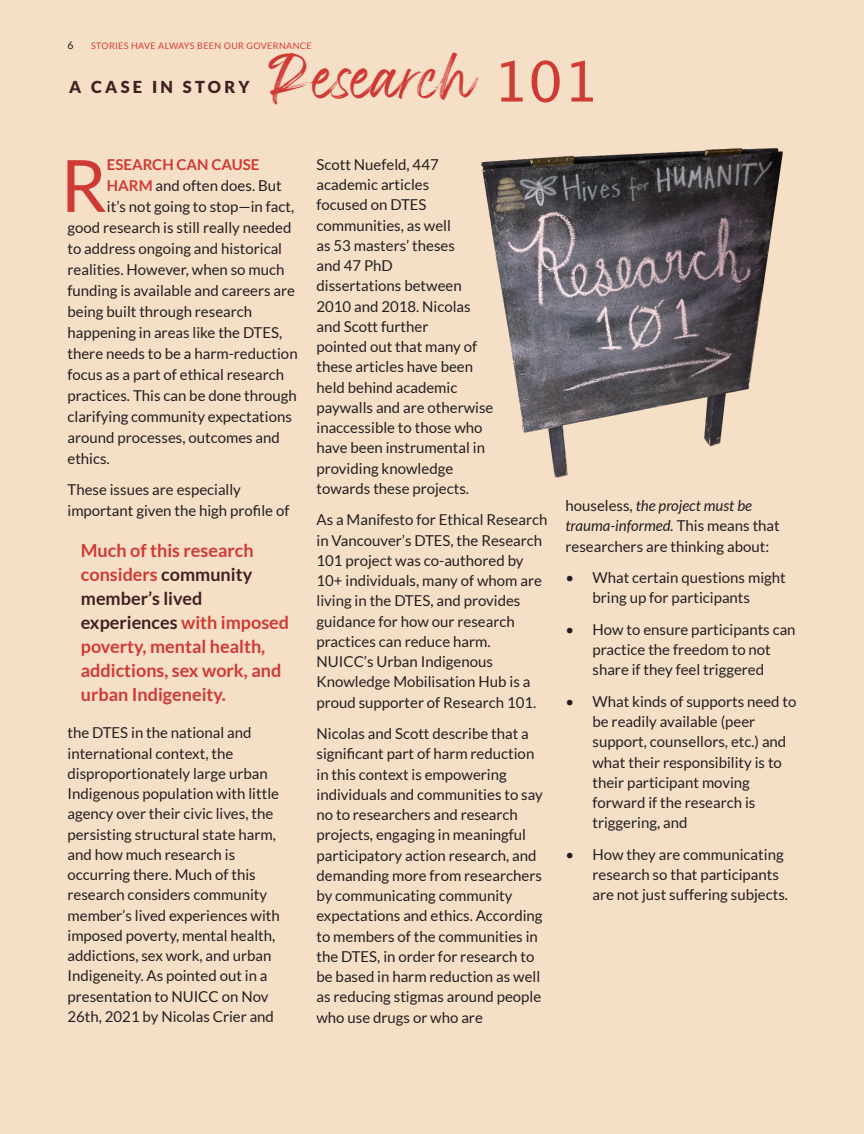
<style>
.page{position:relative;width:864px;height:1134px;background:#f6dfc7}
.page>*{position:absolute;margin:0;border:0;box-sizing:border-box;transform-origin:0 0}
.t1{font:72.15px "Lato";color:#d03a35}
.t2{font:700 18px/24px "Lato";color:#d03a35}
.t3{font:900 16.5px "Lato";letter-spacing:.2em;color:#402020}
.t4{font:15px/20.2px "Lato";color:#231f20}
.t5{font:700 15px "Lato";color:#d03a35}
.t6{font:10.5px "Lato";color:#231f20}
.t7{font:9px "Lato";letter-spacing:.04em;color:#d63b36}
.s1{font-family:"Wonderful Branding Personal Use";font-weight:400;font-size:34.5px;color:#d03a35}
.s2{font-family:"Lucida Grande";font-weight:400;font-size:55.5px;color:#d03a35}
.s3{font-weight:700;color:#d03a35}
.s4{color:#402020}
.s5{font-style:italic}
</style>
<div class="page">
<img style="left:482px;top:149px;width:301px;height:329px">
<p class="t6" style="left:68px;top:40px;width:8px">6</p>
<p class="t7" style="left:91px;top:42px;width:222px">STORIES HAVE ALWAYS BEEN OUR GOVERNANCE</p>
<p class="t3" style="left:69px;top:79px;width:531px">A CASE IN STORY <span class="s1">Research</span> <span class="s2">101</span></p>
<h1 class="t1" style="left:61px;top:154px;width:48px">R</h1>
<p class="t5" style="left:107px;top:158px;width:154px">ESEARCH CAN CAUSE</p>
<p class="t4" style="left:107px;top:176px;width:176px"><span class="s3">HARM</span> and often does. But</p>
<p class="t4" style="left:107px;top:197px;width:189px">it’s not going to stop—in fact,</p>
<p class="t4" style="left:68px;top:218px;width:226px">good research is still really needed</p>
<p class="t4" style="left:68px;top:239px;width:216px">to address ongoing and historical</p>
<p class="t4" style="left:68px;top:260px;width:219px">realities. However, when so much</p>
<p class="t4" style="left:68px;top:281px;width:229px">funding is available and careers are</p>
<p class="t4" style="left:68px;top:302px;width:186px">being built through research</p>
<p class="t4" style="left:68px;top:323px;width:216px">happening in areas like the DTES,</p>
<p class="t4" style="left:68px;top:344px;width:232px">there needs to be a harm-reduction</p>
<p class="t4" style="left:68px;top:365px;width:218px">focus as a part of ethical research</p>
<p class="t4" style="left:68px;top:386px;width:231px">practices. This can be done through</p>
<p class="t4" style="left:68px;top:407px;width:226px">clarifying community expectations</p>
<p class="t4" style="left:68px;top:428px;width:214px">around processes, outcomes and</p>
<p class="t4" style="left:68px;top:449px;width:44px">ethics.</p>
<p class="t4" style="left:68px;top:481px;width:223px">These issues are especially important given the high profile of</p>
<p class="t2" style="left:81px;top:540px;width:210px">Much of this research considers <span class="s4">community member’s lived experiences</span> with imposed poverty, mental health, addictions, sex work, and urban Indigeneity.</p>
<p class="t4" style="left:68px;top:724px;width:214px">the DTES in the national and international context, the disproportionately large urban<br>Indigenous population with little agency over their civic lives, the persisting structural state harm, and how much research is occurring there. Much of this research considers community member’s lived experiences with imposed poverty, mental health, addictions, sex work, and urban<br>Indigeneity. As pointed out in a presentation to NUICC on Nov<br>26th, 2021 by Nicolas Crier and</p>
<p class="t4" style="left:316px;top:155px;width:179px">Scott Nuefeld, 447 academic articles<br>focused on DTES communities, as well<br>as 53 masters’ theses<br>and 47 PhD<br>dissertations between<br>2010 and 2018. Nicolas and Scott further<br>pointed out that many of these articles have been held behind academic paywalls and are otherwise inaccessible to those who have been instrumental in providing knowledge towards these projects.</p>
<p class="t4" style="left:316px;top:511px;width:232px">As a Manifesto for Ethical Research in Vancouver’s DTES, the Research<br>101 project was co-authored by<br>10+ individuals, many of whom are living in the DTES, and provides guidance for how our research practices can reduce harm.<br>NUICC’s Urban Indigenous<br>Knowledge Mobilisation Hub is a proud supporter of Research 101.</p>
<p class="t4" style="left:316px;top:724px;width:228px">Nicolas and Scott describe that a significant part of harm reduction in this context is empowering individuals and communities to say no to researchers and research projects, engaging in meaningful participatory action research, and demanding more from researchers by communicating community expectations and ethics. According to members of the communities in the DTES, in order for research to be based in harm reduction as well as reducing stigmas around people who use drugs or who are</p>
<p class="t4" style="left:566px;top:496px;width:216px">houseless, <span class="s5">the project must be trauma-informed.</span> This means that researchers are thinking about:</p>
<p class="t4" style="left:566px;top:568px;width:222px;text-align:center">• What certain questions might bring up for participants</p>
<p class="t4" style="left:566px;top:620px;width:232px;text-align:center">• How to ensure participants can practice the freedom to not<br>share if they feel triggered</p>
<p class="t4" style="left:592px;top:692px;width:205px;text-indent:-27px">• What kinds of supports need to be readily available (peer support, counsellors, etc.) and what their responsibility is to their participant moving forward if the research is triggering, and</p>
<p class="t4" style="left:592px;top:845px;width:197px;text-indent:-27px">• How they are communicating research so that participants are not just suffering subjects.</p>
</div>
